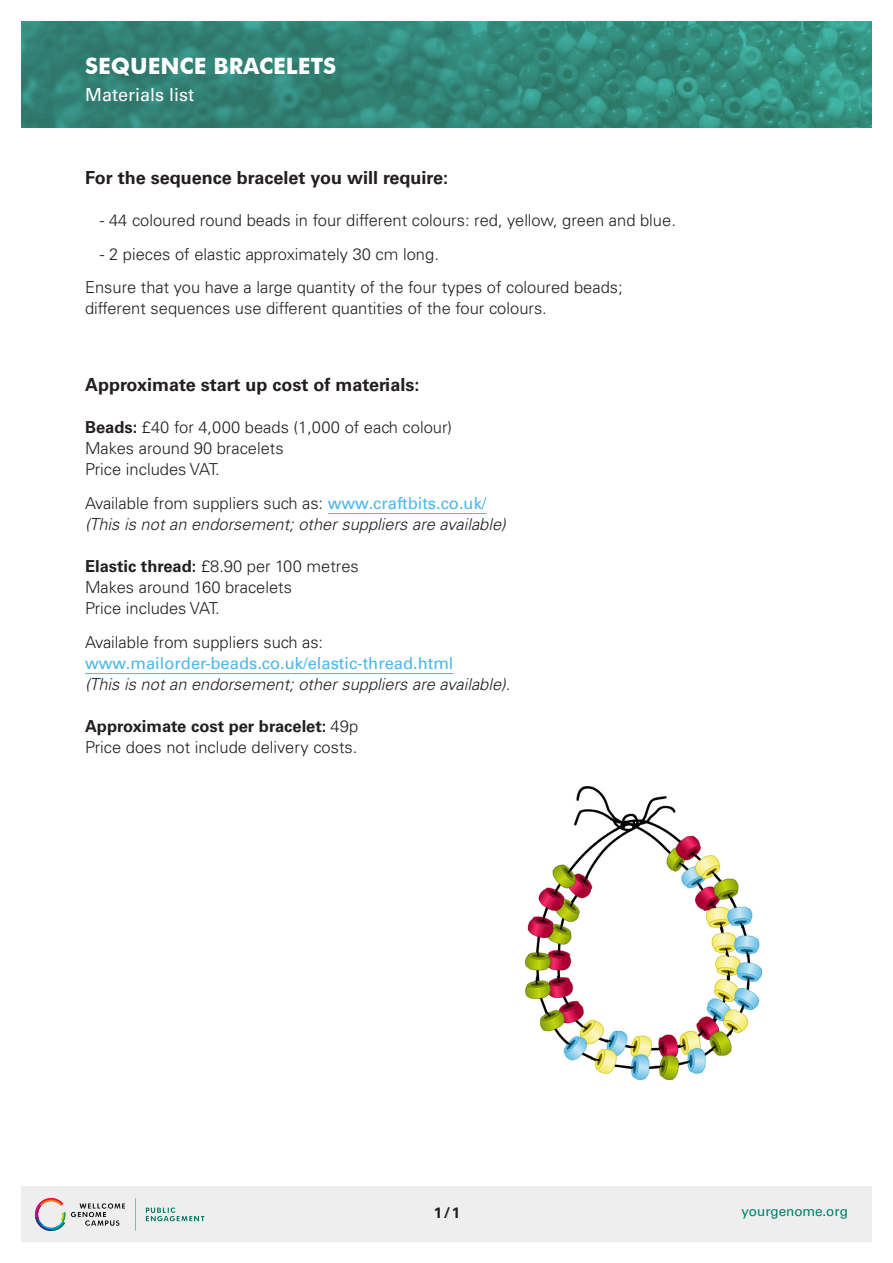
<style>
.page{position:relative;width:893px;height:1263px;background:#fff}
.page>*{position:absolute;margin:0;border:0;box-sizing:border-box;transform-origin:0 0}
.t1{font:700 22.5px "Futura BT";color:#fff}
.Title_3{font:700 18px "Univers";color:#231f20}
.t2{font:18px "Univers";color:#fff}
.Text_1{font:300 16.5px/21px "Univers";color:#231f20}
.Text_1-2{font:italic 300 16.5px/21px "Univers";color:#231f20}
.t3{font:700 15px "Univers";color:#231f20}
.t4{font:13.5px "Univers";letter-spacing:-.005em;color:#008068}
.s1{font-weight:700}
.s2{font-style:normal}
.s3{font-weight:400;font-style:normal;color:#4bb7eb}
</style>
<div class="page">
<img style="left:21px;top:21px;width:851px;height:107px">
<div style="left:21px;top:1186px;width:851px;height:56px;background:#eeeeef"></div>
<img style="left:35px;top:1198px;width:169px;height:34px">
<img style="left:525px;top:787px;width:236px;height:293px">
<hr style="left:328px;top:513px;width:159px;height:1px;background:#4bb7eb">
<hr style="left:85px;top:673px;width:368px;height:1px;background:#4bb7eb">
<p class="t1" style="left:85px;top:52px;width:253px">SEQUENCE BRACELETS</p>
<p class="t2" style="left:85px;top:84px;width:111px">Materials list</p>
<p class="Title_3" style="left:85px;top:167px;width:364px">For the sequence bracelet you will require:</p>
<p class="Text_1" style="left:100px;top:210px;width:577px">- 44 coloured round beads in four different colours: red, yellow, green and blue.</p>
<p class="Text_1" style="left:100px;top:243px;width:341px">- 2 pieces of elastic approximately 30 cm long.</p>
<p class="Text_1" style="left:85px;top:277px;width:539px">Ensure that you have a large quantity of the four types of coloured beads; different sequences use different quantities of the four colours.</p>
<p class="Title_3" style="left:85px;top:374px;width:336px">Approximate start up cost of materials:</p>
<p class="Text_1" style="left:85px;top:417px;width:369px"><span class="s1">Beads:</span> £40 for 4,000 beads (1,000 of each colour)<br>Makes around 90 bracelets<br>Price includes VAT.</p>
<p class="Text_1-2" style="left:85px;top:493px;width:422px"><span class="s2">Available from suppliers such as:</span> <span class="s3">www.craftbits.co.uk/ </span>(This is not an endorsement; other suppliers are available)</p>
<p class="Text_1" style="left:85px;top:556px;width:275px"><span class="s1">Elastic thread:</span> £8.90 per 100 metres<br>Makes around 160 bracelets<br>Price includes VAT.</p>
<p class="Text_1-2" style="left:85px;top:632px;width:427px"><span class="s2">Available from suppliers such as: </span><span class="s3">www.mailorder-beads.co.uk/elastic-thread.html<br></span>(This is not an endorsement; other suppliers are available).</p>
<p class="Text_1" style="left:85px;top:716px;width:275px"><span class="s1">Approximate cost per bracelet:</span> 49p<br>Price does not include delivery costs.</p>
<p class="t3" style="left:434px;top:1204px;width:28px">1/1</p>
<p class="t4" style="left:741px;top:1203px;width:108px">yourgenome.org</p>
</div>
